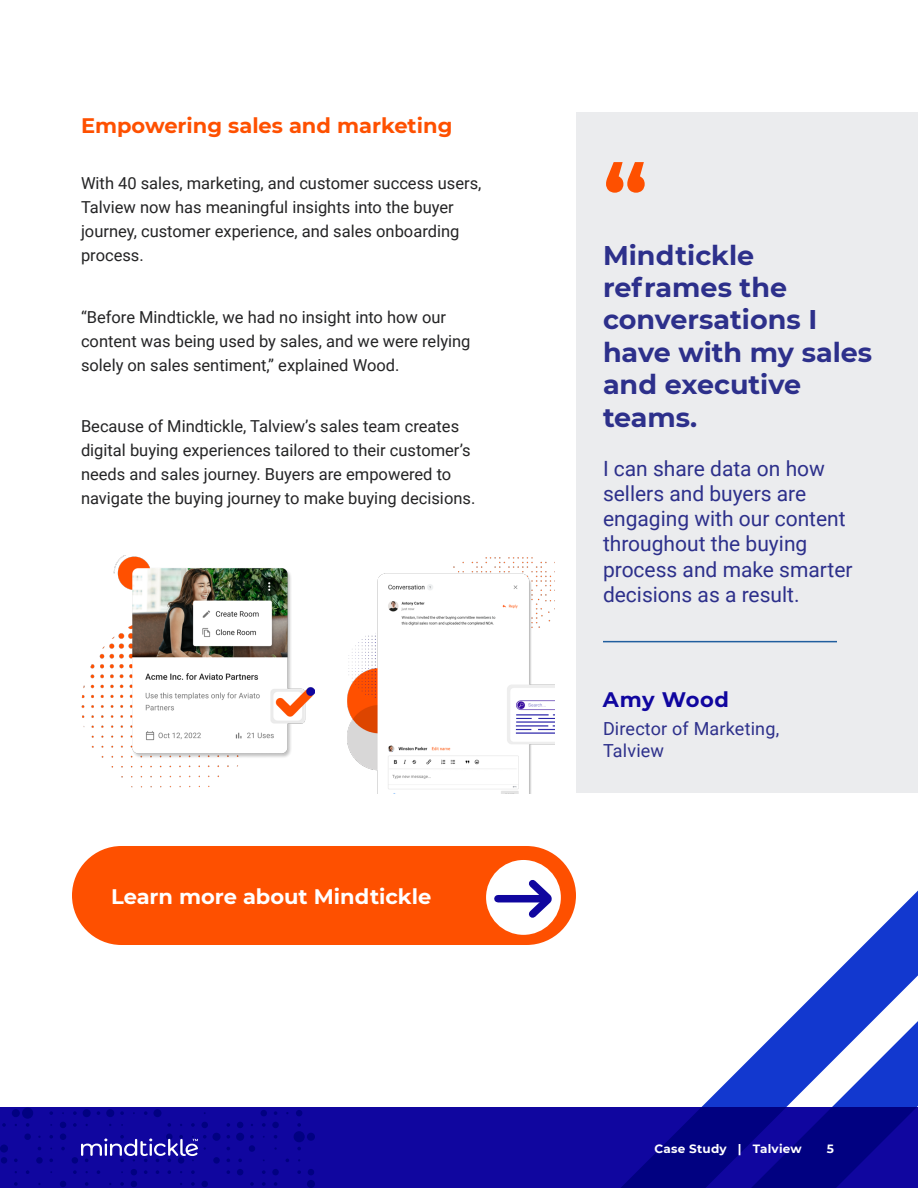
<style>
.page{position:relative;width:918px;height:1188px;background:#fff}
.page>*{position:absolute;margin:0;border:0;box-sizing:border-box;transform-origin:0 0}
.t1{font:700 90px "Montserrat";color:#fe5000}
.t2{font:700 27px/32.4px "Montserrat";color:#2d308b}
.t3{font:21px/25.2px "Roboto";color:#2d308b}
.t4{font:700 21px "Montserrat";color:#fe5000}
.t5{font:700 21px "Montserrat";color:#fff}
.t6{font:700 21px "Montserrat";letter-spacing:.03em;color:#10069f}
.t7{font:18px/21.6px "Roboto";letter-spacing:.01em;color:#2d308b}
.t8{font:16.5px/24px "Roboto";color:#242425}
.t9{font:700 12px "Montserrat";letter-spacing:.02em;color:#fff}
</style>
<div class="page">
<div style="left:0;top:1107px;width:918px;height:81px;background:#10069f"></div>
<div style="left:1px;top:1157px;width:6px;height:7px;background:#010181;border-radius:50%"></div>
<svg style="left:14px;top:1182px;width:4px;height:4px"></svg>
<div style="left:24px;top:1134px;width:7px;height:6px;background:#010181;border-radius:50%"></div>
<svg style="left:2px;top:1123px;width:4px;height:4px"></svg>
<svg style="left:60px;top:1134px;width:6px;height:6px"></svg>
<div style="left:36px;top:1157px;width:7px;height:7px;background:#010181;border-radius:50%"></div>
<svg style="left:49px;top:1135px;width:4px;height:4px"></svg>
<svg style="left:60px;top:1181px;width:6px;height:6px"></svg>
<div style="left:72px;top:1157px;width:6px;height:7px;background:#010181;border-radius:50%"></div>
<svg style="left:73px;top:1170px;width:4px;height:4px"></svg>
<svg style="left:73px;top:1123px;width:4px;height:4px"></svg>
<svg style="left:131px;top:1181px;width:6px;height:6px"></svg>
<svg style="left:120px;top:1182px;width:4px;height:4px"></svg>
<svg style="left:167px;top:1170px;width:4px;height:4px"></svg>
<svg style="left:144px;top:1170px;width:4px;height:4px"></svg>
<svg style="left:167px;top:1123px;width:4px;height:4px"></svg>
<div style="left:166px;top:1134px;width:7px;height:6px;background:#010181;border-radius:50%"></div>
<div style="left:178px;top:1157px;width:6px;height:7px;background:#010181;border-radius:50%"></div>
<div style="left:201px;top:1181px;width:7px;height:6px;background:#010181;border-radius:50%"></div>
<svg style="left:191px;top:1182px;width:4px;height:4px"></svg>
<div style="left:213px;top:1157px;width:7px;height:7px;background:#010181;border-radius:50%"></div>
<svg style="left:262px;top:1182px;width:4px;height:4px"></svg>
<div style="left:0;top:1145px;width:8px;height:8px;background:#010181;border-radius:50%"></div>
<svg style="left:297px;top:1123px;width:4px;height:4px"></svg>
<svg style="left:308px;top:1169px;width:6px;height:6px"></svg>
<svg style="left:297px;top:1170px;width:4px;height:4px"></svg>
<svg style="left:250px;top:1182px;width:4px;height:4px"></svg>
<div style="left:272px;top:1169px;width:7px;height:6px;background:#010181;border-radius:50%"></div>
<svg style="left:274px;top:1182px;width:3px;height:4px"></svg>
<svg style="left:262px;top:1170px;width:4px;height:4px"></svg>
<svg style="left:250px;top:1135px;width:4px;height:4px"></svg>
<div style="left:249px;top:1145px;width:6px;height:7px;background:#010181;border-radius:50%"></div>
<div style="left:272px;top:1122px;width:7px;height:6px;background:#010181;border-radius:50%"></div>
<svg style="left:262px;top:1123px;width:4px;height:4px"></svg>
<svg style="left:237px;top:1122px;width:6px;height:6px"></svg>
<svg style="left:237px;top:1169px;width:6px;height:6px"></svg>
<svg style="left:191px;top:1170px;width:4px;height:4px"></svg>
<div style="left:201px;top:1122px;width:7px;height:6px;background:#010181;border-radius:50%"></div>
<svg style="left:191px;top:1123px;width:4px;height:4px"></svg>
<svg style="left:131px;top:1169px;width:6px;height:6px"></svg>
<svg style="left:60px;top:1122px;width:6px;height:6px"></svg>
<div style="left:307px;top:1133px;width:8px;height:8px;background:#010181;border-radius:50%"></div>
<div style="left:294px;top:1131px;width:11px;height:11px;background:#010181;border-radius:50%"></div>
<div style="left:307px;top:1180px;width:8px;height:8px;background:#010181;border-radius:50%"></div>
<div style="left:236px;top:1133px;width:8px;height:8px;background:#010181;border-radius:50%"></div>
<div style="left:213px;top:1133px;width:8px;height:8px;background:#010181;border-radius:50%"></div>
<svg style="left:73px;top:1111px;width:4px;height:4px"></svg>
<svg style="left:49px;top:1111px;width:4px;height:4px"></svg>
<svg style="left:144px;top:1111px;width:4px;height:4px"></svg>
<svg style="left:120px;top:1111px;width:4px;height:4px"></svg>
<div style="left:12px;top:1109px;width:8px;height:8px;background:#010181;border-radius:50%"></div>
<div style="left:22px;top:1108px;width:11px;height:11px;background:#010181;border-radius:50%"></div>
<div style="left:83px;top:1109px;width:8px;height:8px;background:#010181;border-radius:50%"></div>
<div style="left:106px;top:1109px;width:8px;height:8px;background:#010181;border-radius:50%"></div>
<div style="left:153px;top:1109px;width:9px;height:8px;background:#010181;border-radius:50%"></div>
<svg style="left:296px;top:1110px;width:6px;height:6px"></svg>
<svg style="left:261px;top:1110px;width:6px;height:6px"></svg>
<svg style="left:81px;top:1135px;width:126px;height:27px"></svg>
<svg style="left:548px;top:855px;width:370px;height:333px"></svg>
<div style="left:576px;top:112px;width:342px;height:682px;background:#ebecee"></div>
<hr style="left:603px;top:641px;width:234px;height:1px;background:#215e9e">
<div style="left:76px;top:850px;width:496px;height:91px;background:#fe5000;border-radius:46px"></div>
<div style="left:72px;top:846px;width:504px;height:99px;border:8px solid #fe5000;border-radius:46px"></div>
<div style="left:486px;top:860px;width:75px;height:75px;background:#fff;border-radius:50%"></div>
<div style="left:498px;top:895px;width:45px;height:7px;background:#10069f"></div>
<svg style="left:522px;top:873px;width:36px;height:52px"></svg>
<img style="left:81px;top:555px;width:234px;height:233px">
<img style="left:347px;top:557px;width:207px;height:237px">
<p class="t4" style="left:81px;top:110px;width:373px">Empowering sales and marketing</p>
<p class="t8" style="left:81px;top:171px;width:402px">With 40 sales, marketing, and customer success users, Talview now has meaningful insights into the buyer journey, customer experience, and sales onboarding process.</p>
<p class="t8" style="left:81px;top:304px;width:391px">“Before Mindtickle, we had no insight into how our content was being used by sales, and we were relying solely on sales sentiment,” explained Wood.</p>
<p class="t8" style="left:81px;top:414px;width:396px">Because of Mindtickle, Talview’s sales team creates digital buying experiences tailored to their customer’s needs and sales journey. Buyers are empowered to navigate the buying journey to make buying decisions.</p>
<p class="t5" style="left:111px;top:881px;width:322px">Learn more about Mindtickle</p>
<h1 class="t1" style="left:603px;top:132px;width:46px">“</h1>
<h2 class="t2" style="left:603px;top:238px;width:271px">Mindtickle reframes the conversations I have with my sales and executive teams.</h2>
<p class="t3" style="left:603px;top:455px;width:251px">I can share data on how sellers and buyers are engaging with our content throughout the buying process and make smarter decisions as a result.</p>
<p class="t6" style="left:603px;top:685px;width:128px">Amy Wood</p>
<p class="t7" style="left:603px;top:717px;width:178px">Director of Marketing,<br>Talview</p>
<p class="t9" style="left:655px;top:1140px;width:149px">Case Study | Talview</p>
<p class="t9" style="left:827px;top:1140px;width:9px">5</p>
</div>
